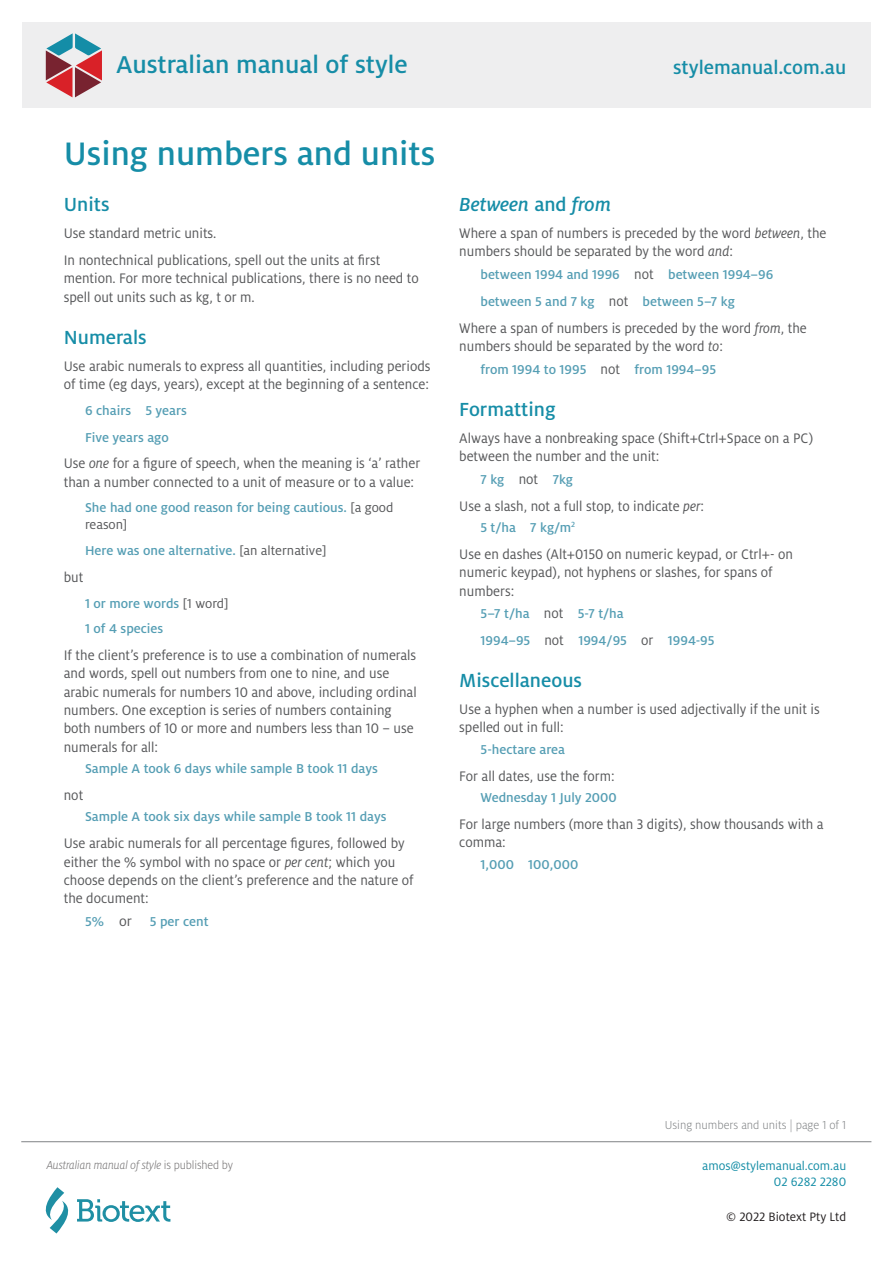
<style>
.page{position:relative;width:893px;height:1263px;background:#fff}
.page>*{position:absolute;margin:0;border:0;box-sizing:border-box;transform-origin:0 0}
.Heading_1{font:500 36px "Milo OT";color:#168da7}
.t1{font:500 27px "Milo OT";color:#168da7}
.Heading_2{font:500 21px "Milo OT";color:#168da7}
.Heading_2-2{font:italic 500 21px "Milo OT";color:#168da7}
.NormalBeforeBullet{font:15.3px/18.3px "Milo OT";color:#57585a;scale:.95 1}
.Example{font:500 14.25px/17.1px "Milo OT";color:#559eb4}
.t2{font:13.5px/16.2px "Milo OT";color:#148da6;text-align:right}
.t3{font:13.5px "Milo OT";color:#231f20}
.t4{font:italic 300 12.75px "Milo OT";letter-spacing:-.01em;color:#727071;scale:.95 1}
.t5{font:300 12.75px "Milo OT";color:#808385}
.s1{font-style:italic}
.s2{font-weight:400;color:#57585a}
.s3{font-weight:400;font-size:15.3px;color:#57585a}
.s4{font-style:normal}
</style>
<div class="page">
<div style="left:22px;top:22px;width:849px;height:85px;background:#eeeeef"></div>
<svg style="left:46px;top:33px;width:56px;height:64px"></svg>
<svg style="left:46px;top:1187px;width:124px;height:46px"></svg>
<hr style="left:21px;top:1141px;width:850px;height:1px;background:#808385">
<h2 class="t1" style="left:102px;top:50px;width:293px">Australian manual of style</h2>
<h2 class="t1" style="left:116px;top:50px;width:293px">Australian manual of style</h2>
<h1 class="Heading_1" style="left:64px;top:133px;width:373px">Using numbers and units</h1>
<h2 class="Heading_2" style="left:64px;top:193px;width:47px">Units</h2>
<p class="NormalBeforeBullet" style="left:64px;top:224px;width:162px">Use standard metric units.</p>
<p class="NormalBeforeBullet" style="left:64px;top:251px;width:375px">In nontechnical publications, spell out the units at first mention. For more technical publications, there is no need to spell out units such as kg, t or m.</p>
<h2 class="Heading_2" style="left:64px;top:326px;width:84px">Numerals</h2>
<p class="NormalBeforeBullet" style="left:64px;top:357px;width:388px">Use arabic numerals to express all quantities, including periods of time (eg days, years), except at the beginning of a sentence:</p>
<p class="Example" style="left:85px;top:402px;width:103px">6 chairs 5 years</p>
<p class="Example" style="left:85px;top:429px;width:85px">Five years ago</p>
<p class="NormalBeforeBullet" style="left:64px;top:455px;width:377px">Use <span class="s1">one</span> for a figure of speech, when the meaning is ‘a’ rather than a number connected to a unit of measure or to a value:</p>
<p class="Example" style="left:85px;top:499px;width:310px">She had one good reason for being cautious. <span class="s2">[a good reason]</span></p>
<p class="Example" style="left:85px;top:542px;width:243px">Here was one alternative. <span class="s2">[an alternative]</span></p>
<p class="NormalBeforeBullet" style="left:64px;top:568px;width:22px">but</p>
<p class="Example" style="left:85px;top:595px;width:145px">1 or more words <span class="s2">[1 word]</span></p>
<p class="Example" style="left:85px;top:620px;width:80px">1 of 4 species</p>
<p class="NormalBeforeBullet" style="left:64px;top:646px;width:373px">If the client’s preference is to use a combination of numerals and words, spell out numbers from one to nine, and use arabic numerals for numbers 10 and above, including ordinal numbers. One exception is series of numbers containing both numbers of 10 or more and numbers less than 10 – use numerals for all:</p>
<p class="Example" style="left:85px;top:760px;width:294px">Sample A took 6 days while sample B took 11 days</p>
<p class="NormalBeforeBullet" style="left:64px;top:786px;width:22px">not</p>
<p class="Example" style="left:85px;top:808px;width:303px">Sample A took six days while sample B took 11 days</p>
<p class="NormalBeforeBullet" style="left:64px;top:834px;width:370px">Use arabic numerals for all percentage figures, followed by either the % symbol with no space or <span class="s1">per cent</span>; which you choose depends on the client’s preference and the nature of the document:</p>
<p class="Example" style="left:85px;top:913px;width:125px">5% <span class="s3">or</span> 5 per cent</p>
<h3 class="Heading_2" style="left:673px;top:55px;width:175px">stylemanual.com.au</h3>
<h2 class="Heading_2-2" style="left:459px;top:193px;width:153px">Between <span class="s4">and</span> from</h2>
<p class="NormalBeforeBullet" style="left:459px;top:224px;width:388px">Where a span of numbers is preceded by the word <span class="s1">between</span>, the numbers should be separated by the word <span class="s1">and</span>:</p>
<p class="Example" style="left:480px;top:266px;width:294px">between 1994 and 1996 <span class="s3">not</span> between 1994–96</p>
<p class="Example" style="left:480px;top:293px;width:256px">between 5 and 7 kg <span class="s3">not</span> between 5–7 kg</p>
<p class="NormalBeforeBullet" style="left:459px;top:319px;width:367px">Where a span of numbers is preceded by the word <span class="s1">from</span>, the numbers should be separated by the word <span class="s1">to</span>:</p>
<p class="Example" style="left:480px;top:361px;width:237px">from 1994 to 1995 <span class="s3">not</span> from 1994–95</p>
<h2 class="Heading_2" style="left:459px;top:398px;width:98px">Formatting</h2>
<p class="NormalBeforeBullet" style="left:459px;top:429px;width:374px">Always have a nonbreaking space (Shift+Ctrl+Space on a PC) between the number and the unit:</p>
<p class="Example" style="left:480px;top:471px;width:94px">7 kg <span class="s3">not</span> 7kg</p>
<p class="NormalBeforeBullet" style="left:459px;top:497px;width:259px">Use a slash, not a full stop, to indicate <span class="s1">per</span>:</p>
<p class="Example" style="left:480px;top:519px;width:96px">5 t/ha 7 kg/m<sup>2</sup></p>
<p class="NormalBeforeBullet" style="left:459px;top:545px;width:353px">Use en dashes (Alt+0150 on numeric keypad, or Ctrl+- on numeric keypad), not hyphens or slashes, for spans of numbers:</p>
<p class="Example" style="left:480px;top:605px;width:145px">5–7 t/ha <span class="s3">not</span> 5-7 t/ha</p>
<p class="Example" style="left:480px;top:632px;width:235px">1994–95 <span class="s3">not</span> 1994/95 <span class="s3">or</span> 1994-95</p>
<h2 class="Heading_2" style="left:459px;top:669px;width:124px">Miscellaneous</h2>
<p class="NormalBeforeBullet" style="left:459px;top:700px;width:381px">Use a hyphen when a number is used adjectivally if the unit is spelled out in full:</p>
<p class="Example" style="left:480px;top:741px;width:86px">5-hectare area</p>
<p class="NormalBeforeBullet" style="left:459px;top:767px;width:165px">For all dates, use the form:</p>
<p class="Example" style="left:480px;top:789px;width:138px">Wednesday 1 July 2000</p>
<p class="NormalBeforeBullet" style="left:459px;top:815px;width:385px">For large numbers (more than 3 digits), show thousands with a comma:</p>
<p class="Example" style="left:480px;top:856px;width:99px">1,000 100,000</p>
<p class="t4" style="left:47px;top:1158px;width:198px">Australian manual of style <span class="s4">is published by</span></p>
<p class="t5" style="left:665px;top:1118px;width:183px">Using numbers and units | page 1 of 1</p>
<p class="t2" style="left:702px;top:1157px;width:145px">amos@stylemanual.com.au<br>02 6282 2280</p>
<p class="t3" style="left:726px;top:1209px;width:121px">© 2022 Biotext Pty Ltd</p>
</div>
